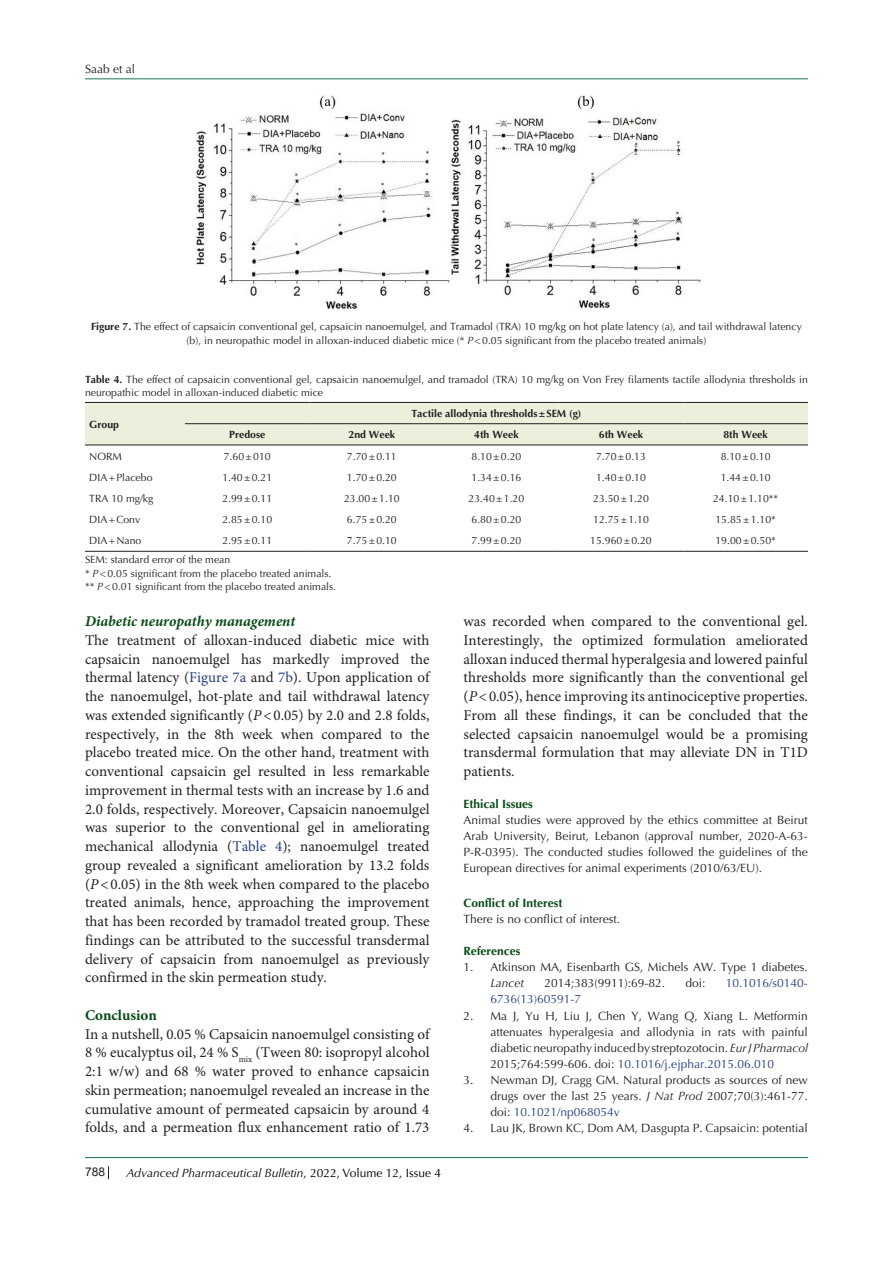
<style>
.page{position:relative;width:893px;height:1263px;background:#fff}
.page>*{position:absolute;margin:0;border:0;box-sizing:border-box;transform-origin:0 0}
.t1{font:15px/18.8px "Minion Pro";color:#231f20;text-align:justify}
.t2{font:italic 700 15px "Minion Pro";color:#054b14}
.t3{font:700 15px "Minion Pro";color:#054b14}
.t4{font:12px/16px "Optima LT Std";color:#231f20;text-align:justify}
.t5{font:italic 12px "Optima LT Std";color:#000}
.t6{font:700 12px "Optima LT Std";color:#054b14}
.t7{font:12px "Optima LT Std";color:#253f8e}
.t8{font:12px "Arial";color:#231f20}
.t9{font:10.5px/13.5px "Optima LT Std";color:#231f20;text-align:center}
.t10{font:700 10.5px "Optima LT Std";color:#231f20}
.s1{font-weight:700}
.s2{font-style:italic}
.s3{color:#253f8e}
.s4{font-style:normal}
</style>
<div class="page">
<svg style="left:108px;top:1166px;width:1px;height:13px"></svg>
<hr style="left:85px;top:1157px;width:723px;height:1px;background:#1e7252">
<hr style="left:85px;top:78px;width:723px;height:1px;background:#1e7252">
<div style="left:85px;top:403px;width:723px;height:42px;background:#ebf0dc"></div>
<hr style="left:85px;top:402px;width:100px;height:1px;background:#231f20">
<hr style="left:185px;top:402px;width:125px;height:1px;background:#231f20">
<hr style="left:310px;top:402px;width:124px;height:1px;background:#231f20">
<hr style="left:434px;top:402px;width:125px;height:1px;background:#231f20">
<hr style="left:559px;top:402px;width:124px;height:1px;background:#231f20">
<hr style="left:683px;top:402px;width:125px;height:1px;background:#231f20">
<hr style="left:185px;top:423px;width:125px;height:1px;background:#231f20">
<hr style="left:310px;top:423px;width:124px;height:1px;background:#231f20">
<hr style="left:434px;top:423px;width:125px;height:1px;background:#231f20">
<hr style="left:559px;top:423px;width:124px;height:1px;background:#231f20">
<hr style="left:683px;top:423px;width:125px;height:1px;background:#231f20">
<hr style="left:85px;top:445px;width:100px;height:1px;background:#231f20">
<hr style="left:185px;top:445px;width:125px;height:1px;background:#231f20">
<hr style="left:310px;top:445px;width:124px;height:1px;background:#231f20">
<hr style="left:434px;top:445px;width:125px;height:1px;background:#231f20">
<hr style="left:559px;top:445px;width:124px;height:1px;background:#231f20">
<hr style="left:683px;top:445px;width:125px;height:1px;background:#231f20">
<hr style="left:85px;top:551px;width:100px;height:1px;background:#231f20">
<hr style="left:185px;top:551px;width:125px;height:1px;background:#231f20">
<hr style="left:310px;top:551px;width:124px;height:1px;background:#231f20">
<hr style="left:434px;top:551px;width:125px;height:1px;background:#231f20">
<hr style="left:559px;top:551px;width:124px;height:1px;background:#231f20">
<hr style="left:683px;top:551px;width:125px;height:1px;background:#231f20">
<img style="left:195px;top:95px;width:506px;height:214px">
<p class="t4" style="left:85px;top:62px;width:52px">Saab et al</p>
<p class="t9" style="left:91px;top:320px;width:712px"><span class="s1">Figure 7.</span> The effect of capsaicin conventional gel, capsaicin nanoemulgel, and Tramadol (TRA) 10 mg/kg on hot plate latency (a), and tail withdrawal latency (b), in neuropathic model in alloxan-induced diabetic mice (* <span class="s2">P</span>&lt;0.05 significant from the placebo treated animals)</p>
<p class="t9" style="left:85px;top:372px;width:724px;text-align:left"><span class="s1">Table 4.</span> The effect of capsaicin conventional gel, capsaicin nanoemulgel, and tramadol (TRA) 10 mg/kg on Von Frey filaments tactile allodynia thresholds in neuropathic model in alloxan-induced diabetic mice</p>
<p class="t10" style="left:89px;top:418px;width:31px">Group</p>
<p class="t10" style="left:411px;top:407px;width:172px">Tactile allodynia thresholds±SEM (g)</p>
<p class="t10" style="left:229px;top:428px;width:38px">Predose</p>
<p class="t10" style="left:348px;top:428px;width:48px">2nd Week</p>
<p class="t10" style="left:474px;top:428px;width:46px">4th Week</p>
<p class="t10" style="left:599px;top:428px;width:46px">6th Week</p>
<p class="t10" style="left:723px;top:428px;width:46px">8th Week</p>
<p class="t9" style="left:89px;top:449px;width:34px">NORM</p>
<p class="t9" style="left:224px;top:449px;width:48px">7.60±010</p>
<p class="t9" style="left:347px;top:449px;width:51px">7.70±0.11</p>
<p class="t9" style="left:471px;top:449px;width:51px">8.10±0.20</p>
<p class="t9" style="left:596px;top:449px;width:51px">7.70±0.13</p>
<p class="t9" style="left:721px;top:449px;width:51px">8.10±0.10</p>
<p class="t9" style="left:89px;top:471px;width:65px">DIA+Placebo</p>
<p class="t9" style="left:222px;top:471px;width:51px">1.40±0.21</p>
<p class="t9" style="left:347px;top:471px;width:51px">1.70±0.20</p>
<p class="t9" style="left:471px;top:471px;width:51px">1.34±0.16</p>
<p class="t9" style="left:596px;top:471px;width:51px">1.40±0.10</p>
<p class="t9" style="left:721px;top:471px;width:51px">1.44±0.10</p>
<p class="t9" style="left:89px;top:492px;width:66px">TRA 10 mg/kg</p>
<p class="t9" style="left:222px;top:492px;width:51px">2.99±0.11</p>
<p class="t9" style="left:344px;top:492px;width:57px">23.00±1.10</p>
<p class="t9" style="left:469px;top:492px;width:57px">23.40±1.20</p>
<p class="t9" style="left:593px;top:492px;width:57px">23.50±1.20</p>
<p class="t9" style="left:713px;top:492px;width:67px">24.10±1.10**</p>
<p class="t9" style="left:89px;top:513px;width:53px">DIA+Conv</p>
<p class="t9" style="left:222px;top:513px;width:51px">2.85±0.10</p>
<p class="t9" style="left:347px;top:513px;width:51px">6.75±0.20</p>
<p class="t9" style="left:471px;top:513px;width:51px">6.80±0.20</p>
<p class="t9" style="left:593px;top:513px;width:57px">12.75±1.10</p>
<p class="t9" style="left:715px;top:513px;width:62px">15.85±1.10*</p>
<p class="t9" style="left:89px;top:534px;width:54px">DIA+Nano</p>
<p class="t9" style="left:222px;top:534px;width:51px">2.95±0.11</p>
<p class="t9" style="left:347px;top:534px;width:51px">7.75±0.10</p>
<p class="t9" style="left:471px;top:534px;width:51px">7.99±0.20</p>
<p class="t9" style="left:590px;top:534px;width:63px">15.960±0.20</p>
<p class="t9" style="left:715px;top:534px;width:62px">19.00±0.50*</p>
<p class="t9" style="left:85px;top:553px;width:147px">SEM: standard error of the mean</p>
<p class="t9" style="left:85px;top:567px;width:248px">* <span class="s2">P</span>&lt;0.05 significant from the placebo treated animals.</p>
<p class="t9" style="left:85px;top:580px;width:253px">** <span class="s2">P</span>&lt;0.01 significant from the placebo treated animals.</p>
<p class="t2" style="left:85px;top:610px;width:212px">Diabetic neuropathy management</p>
<p class="t1" style="left:85px;top:631px;width:346px">The treatment of alloxan-induced diabetic mice with capsaicin nanoemulgel has markedly improved the thermal latency (<span class="s3">Figure 7a</span> and <span class="s3">7b</span>). Upon application of the nanoemulgel, hot-plate and tail withdrawal latency was extended significantly (<span class="s2">P</span>&lt;0.05) by 2.0 and 2.8 folds, respectively, in the 8th week when compared to the placebo treated mice. On the other hand, treatment with conventional capsaicin gel resulted in less remarkable improvement in thermal tests with an increase by 1.6 and 2.0 folds, respectively. Moreover, Capsaicin nanoemulgel was superior to the conventional gel in ameliorating mechanical allodynia (<span class="s3">Table 4</span>); nanoemulgel treated group revealed a significant amelioration by 13.2 folds (<span class="s2">P</span>&lt;0.05) in the 8th week when compared to the placebo treated animals, hence, approaching the improvement that has been recorded by tramadol treated group. These findings can be attributed to the successful transdermal delivery of capsaicin from nanoemulgel as previously confirmed in the skin permeation study.</p>
<p class="t3" style="left:85px;top:1004px;width:73px">Conclusion</p>
<p class="t1" style="left:85px;top:1025px;width:346px">In a nutshell, 0.05 % Capsaicin nanoemulgel consisting of 8 % eucalyptus oil, 24 % S<sub>mix</sub> (Tween 80: isopropyl alcohol 2:1 w/w) and 68 % water proved to enhance capsaicin skin permeation; nanoemulgel revealed an increase in the cumulative amount of permeated capsaicin by around 4 folds, and a permeation flux enhancement ratio of 1.73</p>
<p class="t8" style="left:85px;top:1163px;width:22px">788</p>
<p class="t5" style="left:126px;top:1165px;width:316px">Advanced Pharmaceutical Bulletin<span class="s4">, 2022, Volume 12, Issue 4</span></p>
<p class="t1" style="left:463px;top:612px;width:346px">was recorded when compared to the conventional gel.<br>Interestingly, the optimized formulation ameliorated alloxan induced thermal hyperalgesia and lowered painful thresholds more significantly than the conventional gel (<span class="s2">P</span>&lt;0.05), hence improving its antinociceptive properties.<br>From all these findings, it can be concluded that the selected capsaicin nanoemulgel would be a promising transdermal formulation that may alleviate DN in T1D patients.</p>
<p class="t6" style="left:463px;top:797px;width:71px">Ethical Issues</p>
<p class="t4" style="left:463px;top:812px;width:346px">Animal studies were approved by the ethics committee at Beirut Arab University, Beirut, Lebanon (approval number, 2020-A-63- P-R-0395). The conducted studies followed the guidelines of the European directives for animal experiments (2010/63/EU).</p>
<p class="t6" style="left:463px;top:896px;width:100px">Conflict of Interest</p>
<p class="t4" style="left:463px;top:911px;width:158px">There is no conflict of interest.</p>
<p class="t6" style="left:463px;top:944px;width:59px">References</p>
<p class="t4" style="left:490px;top:959px;width:319px;text-indent:-27px">1. Atkinson MA, Eisenbarth GS, Michels AW. Type 1 diabetes.<br><span class="s2">Lancet</span></p>
<p class="t4" style="left:544px;top:975px;width:122px">2014;383(9911):69-82.</p>
<p class="t4" style="left:685px;top:975px;width:22px">doi:</p>
<p class="t7" style="left:726px;top:976px;width:84px">10.1016/s0140-</p>
<p class="t7" style="left:490px;top:992px;width:92px">6736(13)60591-7</p>
<p class="t4" style="left:490px;top:1008px;width:319px;text-indent:-27px">2. Ma J, Yu H, Liu J, Chen Y, Wang Q, Xiang L. Metformin attenuates hyperalgesia and allodynia in rats with painful diabetic neuropathy induced by streptozotocin. <span class="s2">Eur J Pharmacol </span>2015;764:599-606. doi: <span class="s3">10.1016/j.ejphar.2015.06.010</span></p>
<p class="t4" style="left:490px;top:1072px;width:319px;text-indent:-27px">3. Newman DJ, Cragg GM. Natural products as sources of new drugs over the last 25 years. <span class="s2">J Nat Prod</span> 2007;70(3):461-77. doi: <span class="s3">10.1021/np068054v</span></p>
<p class="t4" style="left:463px;top:1120px;width:346px">4. Lau JK, Brown KC, Dom AM, Dasgupta P. Capsaicin: potential</p>
</div>
